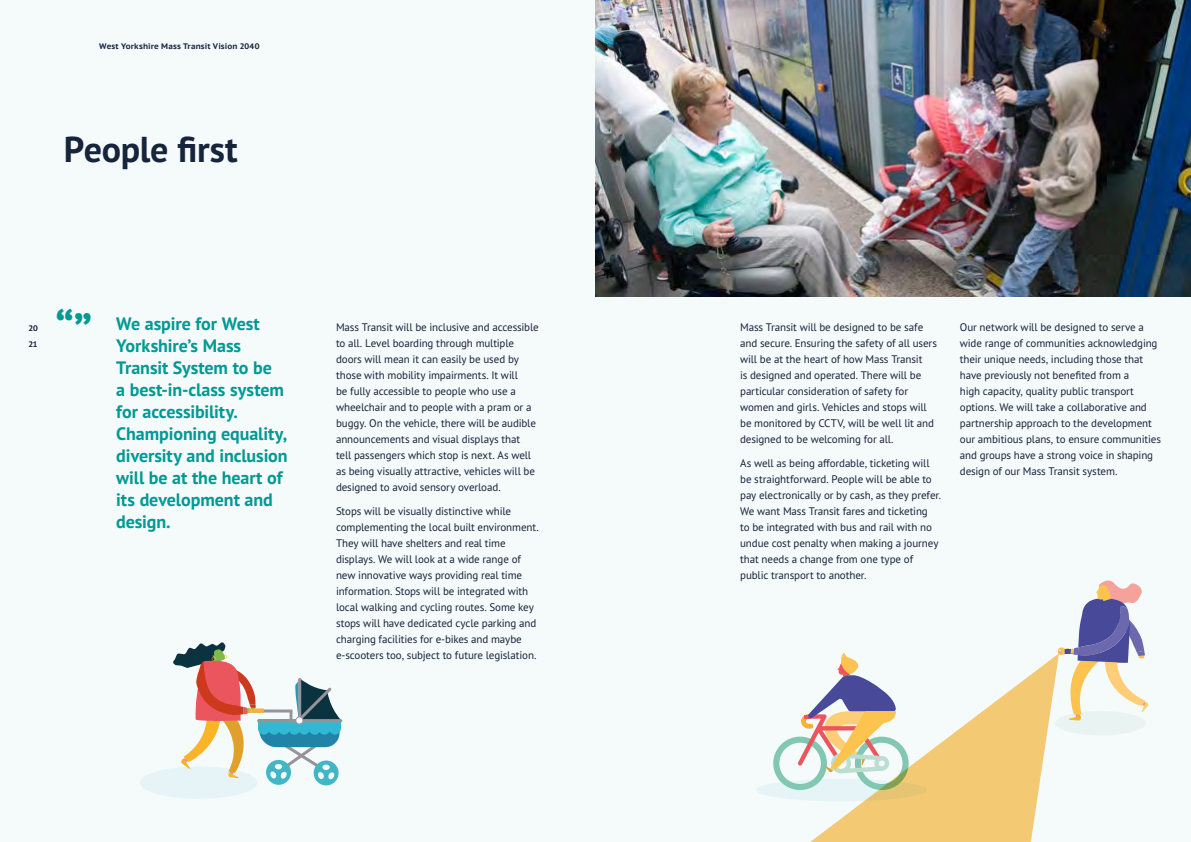
<style>
.page{position:relative;width:1191px;height:842px;background:#f5fafa}
.page>*{position:absolute;margin:0;border:0;box-sizing:border-box;transform-origin:0 0}
.t1{font:700 48px "PT Sans Pro";color:#009994}
.t2{font:700 36px "PT Sans Pro";letter-spacing:-.01em;color:#16243c}
.t3{font:700 18px/22px "PT Sans Pro";letter-spacing:-.005em;color:#009994}
.t4{font:11px/16px "PT Sans Pro";letter-spacing:-.01em;color:#16243c}
.t5{font:700 8px/16px "PT Sans Caption";letter-spacing:.01em;color:#16243c}
</style>
<div class="page">
<img style="left:595px;top:0;width:596px;height:296px">
<div style="left:1055px;top:711px;width:90px;height:24px;background:#e9f4f2;border-radius:50%"></div>
<svg style="left:1058px;top:580px;width:90px;height:141px"></svg>
<div style="left:140px;top:766px;width:117px;height:33px;background:#e7f4f7;border-radius:50%"></div>
<div style="left:258px;top:719px;width:83px;height:10px;background:#31b9d3"></div>
<hr style="left:257px;top:719px;width:85px;height:3px;background:#95949a">
<svg style="left:173px;top:642px;width:167px;height:143px"></svg>
<svg style="left:757px;top:653px;width:302px;height:189px"></svg>
<p class="t5" style="left:99px;top:38px;width:162px">West Yorkshire Mass Transit Vision 2040</p>
<h2 class="t2" style="left:64px;top:126px;width:175px">People first</h2>
<p class="t5" style="left:28px;top:320px;width:11px">20<br>21</p>
<h1 class="t1" style="left:55px;top:298px;width:39px">“”</h1>
<h3 class="t3" style="left:116px;top:312px;width:173px">We aspire for West<br>Yorkshire’s Mass<br>Transit System to be<br>a best-in-class system for accessibility.<br>Championing equality, diversity and inclusion will be at the heart of its development and design.</h3>
<p class="t4" style="left:336px;top:318px;width:204px">Mass Transit will be inclusive and accessible to all. Level boarding through multiple doors will mean it can easily be used by those with mobility impairments. It will<br>be fully accessible to people who use a wheelchair and to people with a pram or a buggy. On the vehicle, there will be audible announcements and visual displays that<br>tell passengers which stop is next. As well as being visually attractive, vehicles will be designed to avoid sensory overload.</p>
<p class="t4" style="left:336px;top:502px;width:204px">Stops will be visually distinctive while complementing the local built environment.<br>They will have shelters and real time displays. We will look at a wide range of new innovative ways providing real time information. Stops will be integrated with local walking and cycling routes. Some key stops will have dedicated cycle parking and charging facilities for e-bikes and maybe e-scooters too, subject to future legislation.</p>
<p class="t4" style="left:740px;top:318px;width:198px">Mass Transit will be designed to be safe and secure. Ensuring the safety of all users will be at the heart of how Mass Transit<br>is designed and operated. There will be particular consideration of safety for women and girls. Vehicles and stops will be monitored by CCTV, will be well lit and designed to be welcoming for all.</p>
<p class="t4" style="left:740px;top:455px;width:202px">As well as being affordable, ticketing will be straightforward. People will be able to pay electronically or by cash, as they prefer.<br>We want Mass Transit fares and ticketing<br>to be integrated with bus and rail with no undue cost penalty when making a journey that needs a change from one type of public transport to another.</p>
<p class="t4" style="left:960px;top:319px;width:203px">Our network will be designed to serve a wide range of communities acknowledging their unique needs, including those that have previously not benefited from a<br>high capacity, quality public transport options. We will take a collaborative and partnership approach to the development our ambitious plans, to ensure communities and groups have a strong voice in shaping design of our Mass Transit system.</p>
</div>
